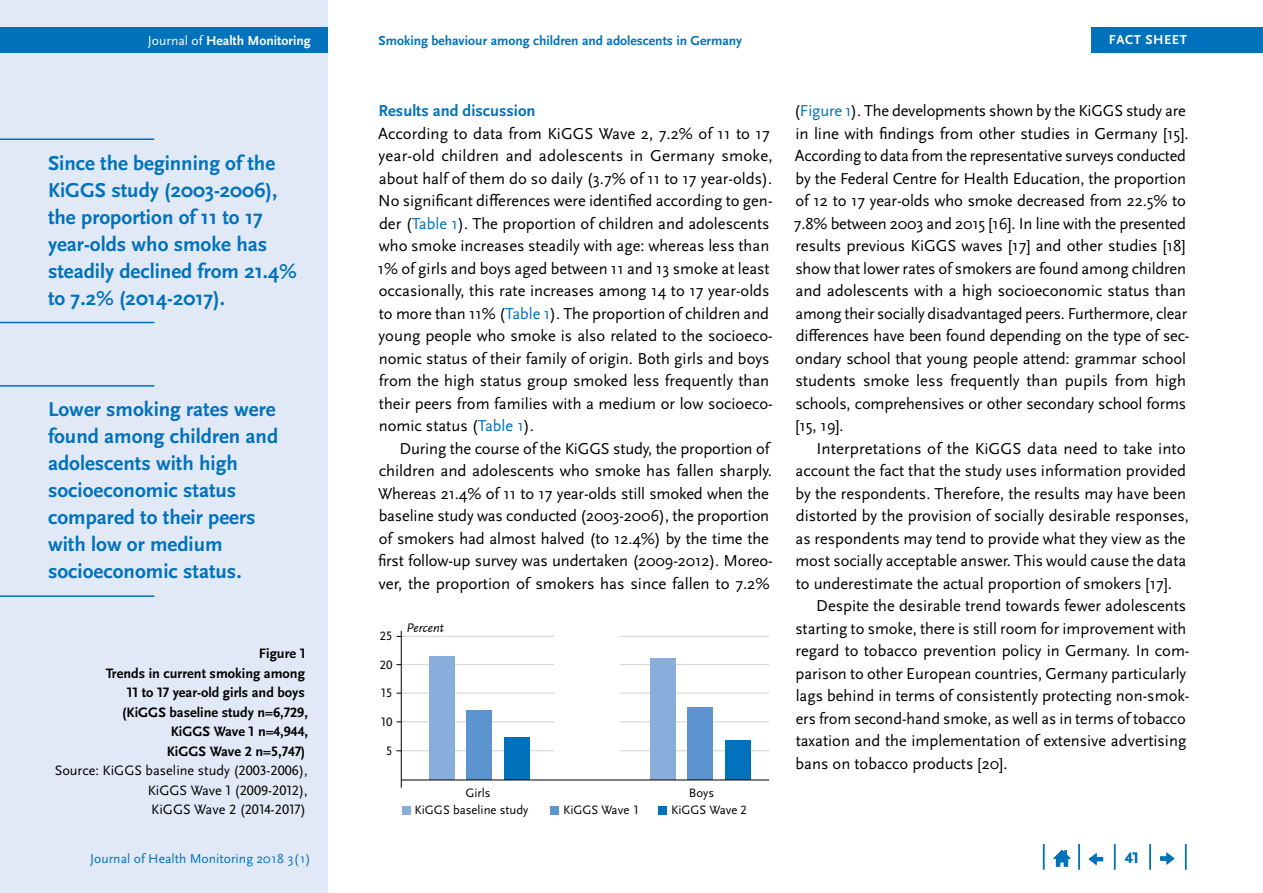
<style>
.page{position:relative;width:1263px;height:893px;background:#fff}
.page>*{position:absolute;margin:0;border:0;box-sizing:border-box;transform-origin:0 0}
.t1{font:700 21px/27px "Scala Sans Pro";color:#0072bc}
.Copy_Einzug{font:16.5px/22.5px "Scala Sans Pro";letter-spacing:-.005em;color:#000}
.Copy{font:16.5px/22.5px "Scala Sans Pro";color:#000}
.t2{font:700 16.5px "Scala Sans Pro";color:#0072bc}
.t3{font:700 15.75px "Scala Sans Pro";color:#0072bc}
.t4{font:700 14.25px/19.5px "Scala Sans Pro";color:#000;text-align:right}
.t5{font:14.25px/19.5px "Scala Sans Pro";color:#000;text-align:justify}
.t6{font:700 13.65px "Scala Sans Pro";color:#0072bc}
.t7{font:13.65px "Scala Sans Pro";color:#0072bc}
.t8{font:700 13.65px "Scala Sans Pro";color:#fff}
.t9{font:700 13.5px "Scala Sans Pro";letter-spacing:.04em;color:#fff}
.t10{font:italic 12.9px "Scala Sans Pro";color:#000}
.t11{font:12.75px "Scala Sans Pro";color:#000}
.s1{font-weight:400}
.s2{color:#0072bc}
</style>
<div class="page">
<div style="left:0;top:0;width:327px;height:893px;background:#e1e8f6"></div>
<div style="left:1091px;top:28px;width:172px;height:25px;background:#0072bc"></div>
<div style="left:0;top:28px;width:327px;height:25px;background:#0072bc"></div>
<svg style="left:1185px;top:844px;width:1px;height:26px"></svg>
<hr style="left:1149px;top:844px;width:2px;height:26px;background:#0072bc">
<svg style="left:1114px;top:844px;width:1px;height:26px"></svg>
<hr style="left:1078px;top:844px;width:2px;height:26px;background:#0072bc">
<svg style="left:1043px;top:844px;width:1px;height:26px"></svg>
<svg style="left:1053px;top:850px;width:18px;height:17px"></svg>
<svg style="left:1089px;top:853px;width:14px;height:12px"></svg>
<svg style="left:1160px;top:852px;width:14px;height:13px"></svg>
<hr style="left:0;top:138px;width:154px;height:2px;background:#0072bc">
<hr style="left:0;top:322px;width:154px;height:1px;background:#0072bc">
<hr style="left:0;top:385px;width:154px;height:2px;background:#0072bc">
<hr style="left:0;top:595px;width:154px;height:2px;background:#0072bc">
<hr style="left:401px;top:693px;width:153px;height:1px;background:#d1d3d4">
<hr style="left:401px;top:636px;width:153px;height:1px;background:#d1d3d4">
<hr style="left:619px;top:693px;width:150px;height:1px;background:#d1d3d4">
<hr style="left:620px;top:636px;width:149px;height:1px;background:#d1d3d4">
<hr style="left:401px;top:664px;width:153px;height:1px;background:#d1d3d4">
<hr style="left:401px;top:721px;width:153px;height:1px;background:#d1d3d4">
<hr style="left:401px;top:750px;width:153px;height:1px;background:#d1d3d4">
<hr style="left:620px;top:664px;width:149px;height:1px;background:#d1d3d4">
<hr style="left:620px;top:721px;width:149px;height:1px;background:#d1d3d4">
<hr style="left:620px;top:750px;width:149px;height:1px;background:#d1d3d4">
<div style="left:429px;top:656px;width:26px;height:123px;background:#8aaedc"></div>
<div style="left:505px;top:737px;width:25px;height:43px;background:#0072bc"></div>
<div style="left:725px;top:740px;width:26px;height:40px;background:#0072bc"></div>
<div style="left:650px;top:658px;width:25px;height:122px;background:#8aaedc"></div>
<hr style="left:401px;top:631px;width:1px;height:157px;background:#000">
<div style="left:467px;top:710px;width:25px;height:69px;background:#5b94cf"></div>
<div style="left:687px;top:708px;width:26px;height:72px;background:#5b94cf"></div>
<div style="left:402px;top:806px;width:8px;height:9px;background:#8aaedc"></div>
<div style="left:658px;top:806px;width:9px;height:9px;background:#0072bc"></div>
<div style="left:550px;top:806px;width:9px;height:9px;background:#5b94cf"></div>
<hr style="left:401px;top:780px;width:368px;height:1px;background:#000">
<p class="t8" style="left:148px;top:33px;width:164px"><span class="s1">Journal of</span> Health Monitoring</p>
<p class="t1" style="left:48px;top:149px;width:250px">Since the beginning of the<br>KiGGS study (2003-2006), the proportion of 11 to 17 year-olds who smoke has steadily declined from 21.4% to 7.2% (2014-2017).</p>
<p class="t1" style="left:48px;top:396px;width:232px">Lower smoking rates were found among children and adolescents with high socioeconomic status compared to their peers with low or medium socioeconomic status.</p>
<p class="t4" style="left:106px;top:644px;width:204px">Figure 1<br>Trends in current smoking among<br>11 to 17 year-old girls and boys (KiGGS baseline study n=6,729,<br>KiGGS Wave 1 n=4,944,<br>KiGGS Wave 2 n=5,747)</p>
<p class="t5" style="left:148px;top:761px;width:161px;text-indent:-93px">Source: KiGGS baseline study (2003-2006), KiGGS Wave 1 (2009-2012), KiGGS Wave 2 (2014-2017)</p>
<p class="t7" style="left:90px;top:850px;width:222px">Journal of Health Monitoring 2018 3(1)</p>
<p class="t6" style="left:378px;top:33px;width:365px">Smoking behaviour among children and adolescents in Germany</p>
<p class="t9" style="left:1109px;top:32px;width:80px">FACT SHEET</p>
<h2 class="t2" style="left:379px;top:101px;width:158px">Results and discussion</h2>
<p class="Copy" style="left:378px;top:122px;width:396px">According to data from KiGGS Wave 2, 7.2% of 11 to 17 year-old children and adolescents in Germany smoke, about half of them do so daily (3.7% of 11 to 17 year-olds).<br>No significant differences were identified according to gen&shy;der (<span class="s2">Table 1</span>). The proportion of children and adolescents who smoke increases steadily with age: whereas less than 1% of girls and boys aged between 11 and 13 smoke at least occasionally, this rate increases among 14 to 17 year-olds to more than 11% (<span class="s2">Table 1</span>). The proportion of children and young people who smoke is also related to the socioeco&shy;nomic status of their family of origin. Both girls and boys from the high status group smoked less frequently than their peers from families with a medium or low socioeco&shy;nomic status (<span class="s2">Table 1</span>).</p>
<p class="Copy_Einzug" style="left:378px;top:437px;width:396px;text-indent:22px">During the course of the KiGGS study, the proportion of children and adolescents who smoke has fallen sharply.<br>Whereas 21.4% of 11 to 17 year-olds still smoked when the baseline study was conducted (2003-2006), the proportion of smokers had almost halved (to 12.4%) by the time the first follow-up survey was undertaken (2009-2012). Moreo&shy;ver, the proportion of smokers has since fallen to 7.2%</p>
<p class="t11" style="left:380px;top:628px;width:14px">25</p>
<p class="t11" style="left:380px;top:657px;width:14px">20</p>
<p class="t11" style="left:380px;top:686px;width:14px">15</p>
<p class="t11" style="left:380px;top:714px;width:14px">10</p>
<p class="t11" style="left:386px;top:743px;width:8px">5</p>
<p class="t10" style="left:406px;top:620px;width:39px">Percent</p>
<p class="t11" style="left:465px;top:786px;width:27px">Girls</p>
<p class="t11" style="left:689px;top:786px;width:27px">Boys</p>
<p class="t11" style="left:414px;top:803px;width:115px">KiGGS baseline study</p>
<p class="t11" style="left:563px;top:803px;width:77px">KiGGS Wave 1</p>
<p class="t11" style="left:671px;top:803px;width:77px">KiGGS Wave 2</p>
<p class="Copy_Einzug" style="left:794px;top:99px;width:397px">(<span class="s2">Figure 1</span>). The developments shown by the KiGGS study are in line with findings from other studies in Germany [15].<br>According to data from the representative surveys conducted by the Federal Centre for Health Education, the proportion of 12 to 17 year-olds who smoke decreased from 22.5% to 7.8% between 2003 and 2015 [16]. In line with the presented results previous KiGGS waves [17] and other studies [18] show that lower rates of smokers are found among children and adolescents with a high socioeconomic status than among their socially disadvantaged peers. Furthermore, clear differences have been found depending on the type of sec&shy;ondary school that young people attend: grammar school students smoke less frequently than pupils from high schools, comprehensives or other secondary school forms [15, 19].</p>
<p class="Copy_Einzug" style="left:795px;top:437px;width:395px;text-indent:21px">Interpretations of the KiGGS data need to take into account the fact that the study uses information provided by the respondents. Therefore, the results may have been distorted by the provision of socially desirable responses, as respondents may tend to provide what they view as the most socially acceptable answer. This would cause the data to underestimate the actual proportion of smokers [17].</p>
<p class="Copy_Einzug" style="left:795px;top:594px;width:396px;text-indent:21px">Despite the desirable trend towards fewer adolescents starting to smoke, there is still room for improvement with regard to tobacco prevention policy in Germany. In com&shy;parison to other European countries, Germany particularly lags behind in terms of consistently protecting non-smok&shy;ers from second-hand smoke, as well as in terms of tobacco taxation and the implementation of extensive advertising bans on tobacco products [20].</p>
<p class="t3" style="left:1125px;top:849px;width:15px">41</p>
</div>
